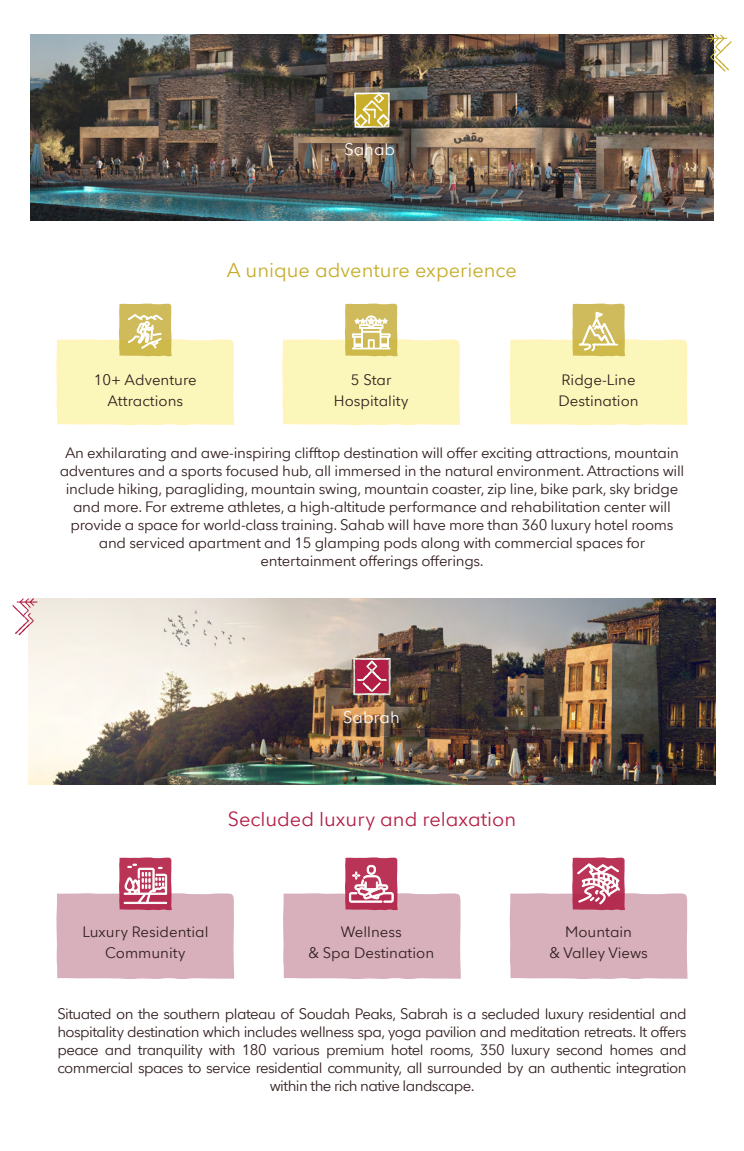
<style>
.page{position:relative;width:744px;height:1151px;background:#fff}
.page>*{position:absolute;margin:0;border:0;box-sizing:border-box;transform-origin:0 0}
.t1{font:20px "Avenir Soudah Peaks";color:#b21e45}
.t2{font:20px "Avenir Soudah Peaks";color:#c6ac2a}
.t3{font:16.62px "Avenir Soudah Peaks";color:#fff}
.t4{font:15px/18px "Avenir Soudah Peaks";letter-spacing:-.02em;color:#321e1e;text-align:center}
.t5{font:15px/18px "Avenir Soudah Peaks";letter-spacing:-.04em;color:#321e1e;text-align:center}
.t6{font:15px/20.5px "Avenir Soudah Peaks";color:#321e1e;text-align:center}
</style>
<div class="page">
<img style="left:29px;top:598px;width:686px;height:186px">
<svg style="left:12px;top:598px;width:25px;height:37px"></svg>
<img style="left:274px;top:660px;width:196px;height:76px">
<svg style="left:353px;top:657px;width:38px;height:38px"></svg>
<svg style="left:56px;top:303px;width:178px;height:122px"></svg>
<svg style="left:282px;top:303px;width:178px;height:122px"></svg>
<svg style="left:510px;top:303px;width:178px;height:122px"></svg>
<svg style="left:510px;top:857px;width:178px;height:122px"></svg>
<svg style="left:56px;top:857px;width:178px;height:122px"></svg>
<svg style="left:283px;top:857px;width:178px;height:122px"></svg>
<img style="left:31px;top:34px;width:682px;height:186px">
<img style="left:263px;top:89px;width:218px;height:77px">
<svg style="left:354px;top:92px;width:36px;height:36px"></svg>
<svg style="left:707px;top:34px;width:25px;height:37px"></svg>
<p class="t3" style="left:344px;top:136px;width:52px">Sahab</p>
<h1 class="t2" style="left:227px;top:254px;width:292px">A unique adventure experience</h1>
<p class="t6" style="left:94px;top:370px;width:105px">10+ Adventure<br>Attractions</p>
<p class="t6" style="left:559px;top:370px;width:82px;text-align:left">Ridge-Line<br>Destination</p>
<p class="t6" style="left:334px;top:370px;width:76px">5 Star<br>Hospitality</p>
<p class="t4" style="left:60px;top:444px;width:626px">An exhilarating and awe-inspiring clifftop destination will offer exciting attractions, mountain adventures and a sports focused hub, all immersed in the natural environment. Attractions will include hiking, paragliding, mountain swing, mountain coaster, zip line, bike park, sky bridge and more. For extreme athletes, a high-altitude performance and rehabilitation center will provide a space for world-class training. Sahab will have more than 360 luxury hotel rooms and serviced apartment and 15 glamping pods along with commercial spaces for entertainment offerings offerings.</p>
<p class="t3" style="left:343px;top:703px;width:58px">Sabrah</p>
<h1 class="t1" style="left:228px;top:803px;width:290px">Secluded luxury and relaxation</h1>
<p class="t6" style="left:82px;top:922px;width:128px">Luxury Residential<br>Community</p>
<p class="t6" style="left:308px;top:922px;width:127px">Wellness<br>&amp; Spa Destination</p>
<p class="t6" style="left:549px;top:922px;width:100px">Mountain<br>&amp; Valley Views</p>
<p class="t5" style="left:57px;top:1004px;width:631px">Situated on the southern plateau of Soudah Peaks, Sabrah is a secluded luxury residential and hospitality destination which includes wellness spa, yoga pavilion and meditation retreats. It offers peace and tranquility with 180 various premium hotel rooms, 350 luxury second homes and commercial spaces to service residential community, all surrounded by an authentic integration within the rich native landscape.</p>
</div>
